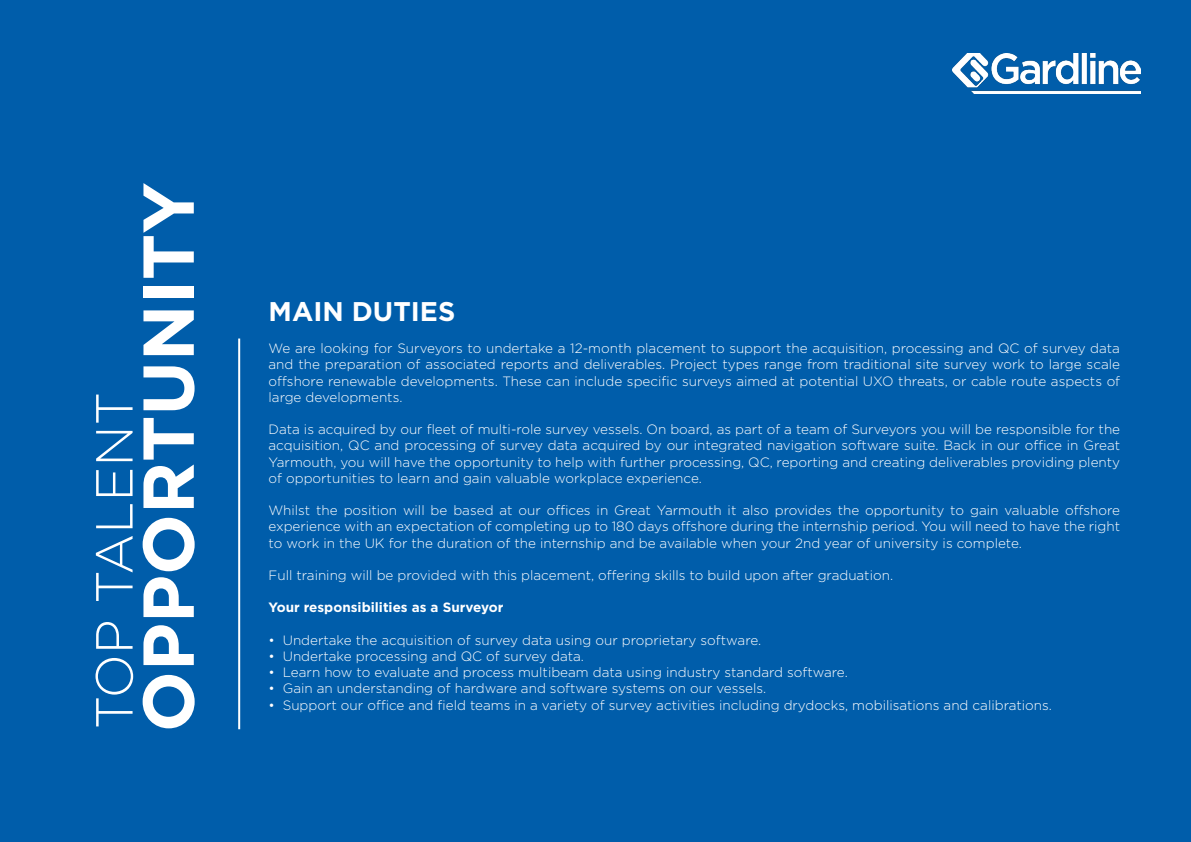
<style>
.page{position:relative;width:1191px;height:842px;background:#005daa}
.page>*{position:absolute;margin:0;border:0;box-sizing:border-box;transform-origin:0 0}
.t1{font:700 71.9px "Gotham";color:#fff}
.t2{font:300 52px "Gotham";color:#fff}
.t3{font:700 27px "Gotham";color:#fff}
.t4{font:300 13.5px/16.2px "Gotham";color:#fff;text-align:justify}
.t5{font:700 13.5px "Gotham";color:#fff}
</style>
<div class="page">
<hr style="left:238px;top:338px;width:2px;height:391px;background:#fff">
<img style="left:952px;top:54px;width:188px;height:39px">
<h2 class="t2" style="left:81px;top:729px;width:339px;rotate:-90deg">TOP TALENT</h2>
<h1 class="t1" style="left:121px;top:732px;width:551px;rotate:-90deg">OPPORTUNITY</h1>
<h3 class="t3" style="left:268px;top:293px;width:188px">MAIN DUTIES</h3>
<p class="t4" style="left:268px;top:340px;width:853px">We are looking for Surveyors to undertake a 12-month placement to support the acquisition, processing and QC of survey data and the preparation of associated reports and deliverables. Project types range from traditional site survey work to large scale offshore renewable developments. These can include specific surveys aimed at potential UXO threats, or cable route aspects of large developments.</p>
<p class="t4" style="left:268px;top:421px;width:853px">Data is acquired by our fleet of multi-role survey vessels. On board, as part of a team of Surveyors you will be responsible for the acquisition, QC and processing of survey data acquired by our integrated navigation software suite. Back in our office in Great Yarmouth, you will have the opportunity to help with further processing, QC, reporting and creating deliverables providing plenty of opportunities to learn and gain valuable workplace experience.</p>
<p class="t4" style="left:268px;top:502px;width:853px">Whilst the position will be based at our offices in Great Yarmouth it also provides the opportunity to gain valuable offshore experience with an expectation of completing up to 180 days offshore during the internship period. You will need to have the right to work in the UK for the duration of the internship and be available when your 2nd year of university is complete.</p>
<p class="t4" style="left:268px;top:567px;width:626px">Full training will be provided with this placement, offering skills to build upon after graduation.</p>
<p class="t5" style="left:268px;top:599px;width:236px">Your responsibilities as a Surveyor</p>
<p class="t4" style="left:268px;top:631px;width:494px">• Undertake the acquisition of survey data using our proprietary software.</p>
<p class="t4" style="left:268px;top:648px;width:317px">• Undertake processing and QC of survey data.</p>
<p class="t4" style="left:268px;top:664px;width:581px">• Learn how to evaluate and process multibeam data using industry standard software.</p>
<p class="t4" style="left:268px;top:680px;width:499px">• Gain an understanding of hardware and software systems on our vessels.</p>
<p class="t4" style="left:268px;top:696px;width:785px">• Support our office and field teams in a variety of survey activities including drydocks, mobilisations and calibrations.</p>
</div>
